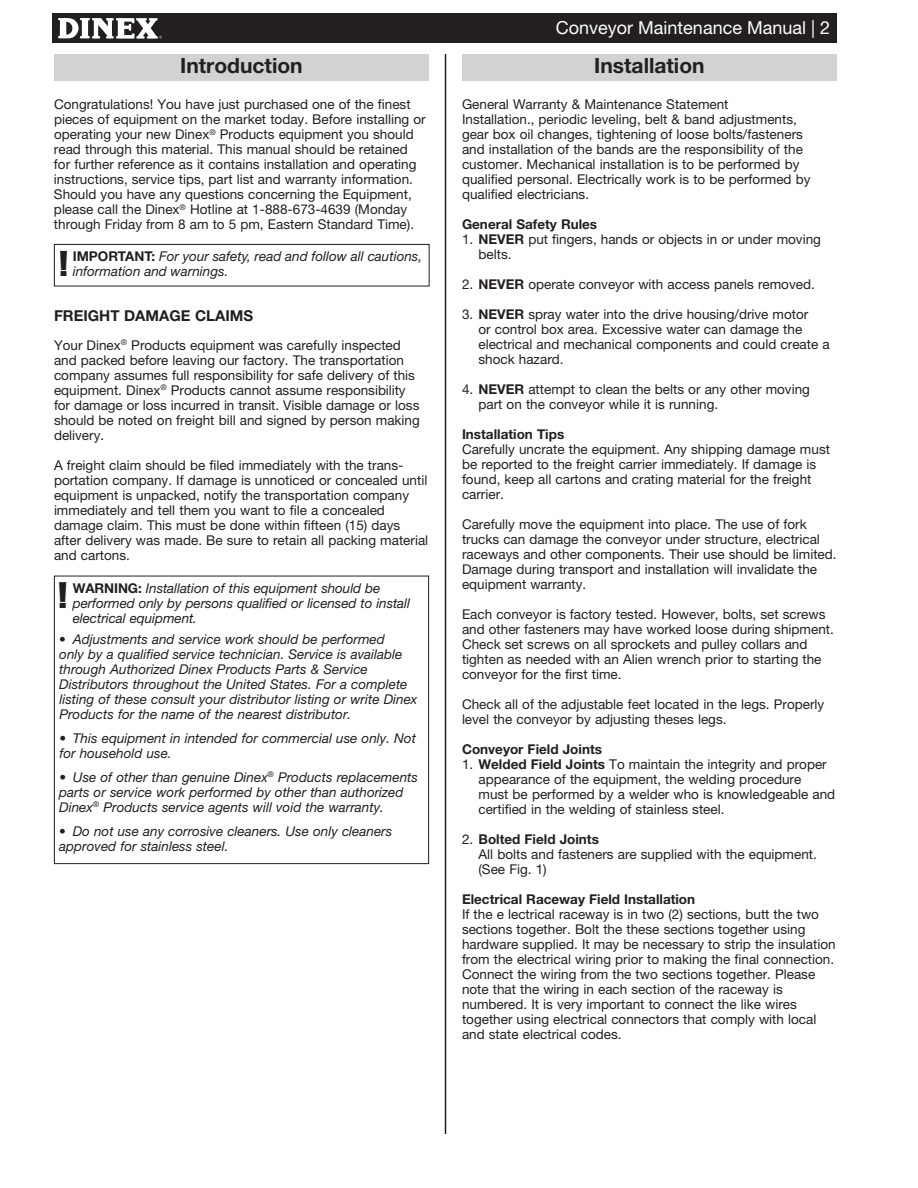
<style>
.page{position:relative;width:918px;height:1188px;background:#fff}
.page>*{position:absolute;margin:0;border:0;box-sizing:border-box;transform-origin:0 0}
.t1{font:32.4px "Impact";color:#231f20}
.t2{font:31.5px "Impact";color:#231f20}
.t3{font:700 21px "Helvetica Neue LT Std";color:#231f20}
.t4{font:18px "Helvetica Neue LT Std";color:#fff}
.t5{font:700 15px "Helvetica Neue LT Std";color:#231f20}
.t6{font:13.5px/15px "Helvetica Neue LT Std";color:#231f20}
.t7{font:italic 13.5px/15px "Helvetica Neue LT Std";color:#231f20}
.t8{font:700 13.5px "Helvetica Neue LT Std";color:#231f20}
.s1{font-weight:700;font-style:normal}
.s2{font-weight:700}
</style>
<div class="page">
<div style="left:53px;top:14px;width:784px;height:29px;background:#231f20"></div>
<svg style="left:58px;top:18px;width:104px;height:21px"></svg>
<hr style="left:445px;top:54px;width:1px;height:1080px;background:#231f20">
<div style="left:54px;top:54px;width:375px;height:27px;background:#d1d2d4"></div>
<div style="left:54px;top:244px;width:376px;height:42px;border:1px solid #231f20"></div>
<div style="left:54px;top:576px;width:375px;height:288px;border:1px solid #231f20"></div>
<div style="left:462px;top:54px;width:375px;height:27px;background:#d1d2d4"></div>
<h3 class="t3" style="left:180px;top:53px;width:124px">Introduction</h3>
<p class="t6" style="left:54px;top:97px;width:373px">Congratulations! You have just purchased one of the finest pieces of equipment on the market today. Before installing or operating your new Dinex<sup>®</sup> Products equipment you should read through this material. This manual should be retained for further reference as it contains installation and operating instructions, service tips, part list and warranty information.<br>Should you have any questions concerning the Equipment, please call the Dinex<sup>®</sup> Hotline at 1‑888‑673‑4639 (Monday through Friday from 8 am to 5 pm, Eastern Standard Time).</p>
<p class="t7" style="left:73px;top:249px;width:351px"><span class="s1">IMPORTANT:</span> For your safety, read and follow all cautions,</p>
<h2 class="t2" style="left:59px;top:245px;width:10px">!</h2>
<p class="t7" style="left:73px;top:264px;width:157px">information and warnings.</p>
<p class="t5" style="left:54px;top:307px;width:94px">Freight Dama</p>
<p class="t5" style="left:169px;top:307px;width:56px">ge Claim</p>
<p class="t5" style="left:243px;top:307px;width:11px">s</p>
<p class="t6" style="left:54px;top:337px;width:367px">Your Dinex<sup>®</sup> Products equipment was carefully inspected and packed before leaving our factory. The transportation company assumes full responsibility for safe delivery of this equipment. Dinex<sup>®</sup> Products cannot assume responsibility for damage or loss incurred in transit. Visible damage or loss should be noted on freight bill and signed by person making delivery.</p>
<p class="t6" style="left:54px;top:457px;width:376px">A freight claim should be filed immediately with the trans&shy;portation company. If damage is unnoticed or concealed until equipment is unpacked, notify the transportation company immediately and tell them you want to file a concealed damage claim. This must be done within fifteen (15) days after delivery was made. Be sure to retain all packing material and cartons.</p>
<h1 class="t1" style="left:58px;top:575px;width:10px">!</h1>
<p class="t8" style="left:73px;top:580px;width:23px">Warnin</p>
<p class="t7" style="left:73px;top:580px;width:339px;text-indent:55px"><span class="s1">g:</span> Installation of this equipment should be performed only by persons qualified or licensed to install electrical equipment.</p>
<p class="t7" style="left:59px;top:631px;width:360px">• Adjustments and service work should be performed<br>only by a qualified service technician. Service is available through Authorized Dinex Products Parts &amp; Service Distributors throughout the United States. For a complete listing of these consult your distributor listing or write Dinex Products for the name of the nearest distributor.</p>
<p class="t7" style="left:59px;top:730px;width:358px">• This equipment in intended for commercial use only. Not for household use.</p>
<p class="t7" style="left:59px;top:769px;width:360px">• Use of other than genuine Dinex<sup>®</sup> Products replacements parts or service work performed by other than authorized<br>Dinex<sup>®</sup> Products service agents will void the warranty.</p>
<p class="t7" style="left:59px;top:823px;width:335px">• Do not use any corrosive cleaners. Use only cleaners approved for stainless steel.</p>
<h3 class="t4" style="left:556px;top:17px;width:276px">Conveyor Maintenance Manual | 2</h3>
<h3 class="t3" style="left:594px;top:53px;width:112px">Installation</h3>
<p class="t6" style="left:462px;top:97px;width:350px">General Warranty &amp; Maintenance Statement<br>Installation., periodic leveling, belt &amp; band adjustments, gear box oil changes, tightening of loose bolts/fasteners and installation of the bands are the responsibility of the customer. Mechanical installation is to be performed by qualified personal. Electrically work is to be performed by qualified electricians.</p>
<p class="t8" style="left:462px;top:216px;width:137px">General Safety Rules</p>
<p class="t6" style="left:478px;top:232px;width:344px;text-indent:-16px">1. <span class="s2">NEVER</span> put fingers, hands or objects in or under moving belts.</p>
<p class="t6" style="left:462px;top:277px;width:354px">2. <span class="s2">NEVER</span> operate conveyor with access panels removed.</p>
<p class="t6" style="left:478px;top:307px;width:353px;text-indent:-16px">3. <span class="s2">NEVER</span> spray water into the drive housing/drive motor<br>or control box area. Excessive water can damage the electrical and mechanical components and could create a shock hazard.</p>
<p class="t6" style="left:478px;top:382px;width:333px;text-indent:-16px">4. <span class="s2">NEVER</span> attempt to clean the belts or any other moving part on the conveyor while it is running.</p>
<p class="t8" style="left:462px;top:426px;width:104px">Installation Tips</p>
<p class="t6" style="left:462px;top:442px;width:370px">Carefully uncrate the equipment. Any shipping damage must be reported to the freight carrier immediately. If damage is found, keep all cartons and crating material for the freight carrier.</p>
<p class="t6" style="left:462px;top:517px;width:376px">Carefully move the equipment into place. The use of fork trucks can damage the conveyor under structure, electrical raceways and other components. Their use should be limited.<br>Damage during transport and installation will invalidate the equipment warranty.</p>
<p class="t6" style="left:462px;top:607px;width:373px">Each conveyor is factory tested. However, bolts, set screws and other fasteners may have worked loose during shipment.<br>Check set screws on all sprockets and pulley collars and tighten as needed with an Alien wrench prior to starting the conveyor for the first time.</p>
<p class="t6" style="left:462px;top:697px;width:364px">Check all of the adjustable feet located in the legs. Properly level the conveyor by adjusting theses legs.</p>
<p class="t8" style="left:462px;top:741px;width:142px">Conveyor Field Joints</p>
<p class="t6" style="left:478px;top:757px;width:358px;text-indent:-16px">1. <span class="s2">Welded Field Joints</span> To maintain the integrity and proper appearance of the equipment, the welding procedure<br>must be performed by a welder who is knowledgeable and certified in the welding of stainless steel.</p>
<p class="t6" style="left:478px;top:832px;width:340px;text-indent:-16px">2. <span class="s2">Bolted Field Joints<br></span>All bolts and fasteners are supplied with the equipment. (See Fig. 1)</p>
<p class="t8" style="left:462px;top:891px;width:235px">Electrical Raceway Field Installation</p>
<p class="t6" style="left:462px;top:907px;width:375px">If the e lectrical raceway is in two (2) sections, butt the two sections together. Bolt the these sections together using hardware supplied. It may be necessary to strip the insulation from the electrical wiring prior to making the final connection.<br>Connect the wiring from the two sections together. Please note that the wiring in each section of the raceway is numbered. It is very important to connect the like wires together using electrical connectors that comply with local and state electrical codes.</p>
</div>
